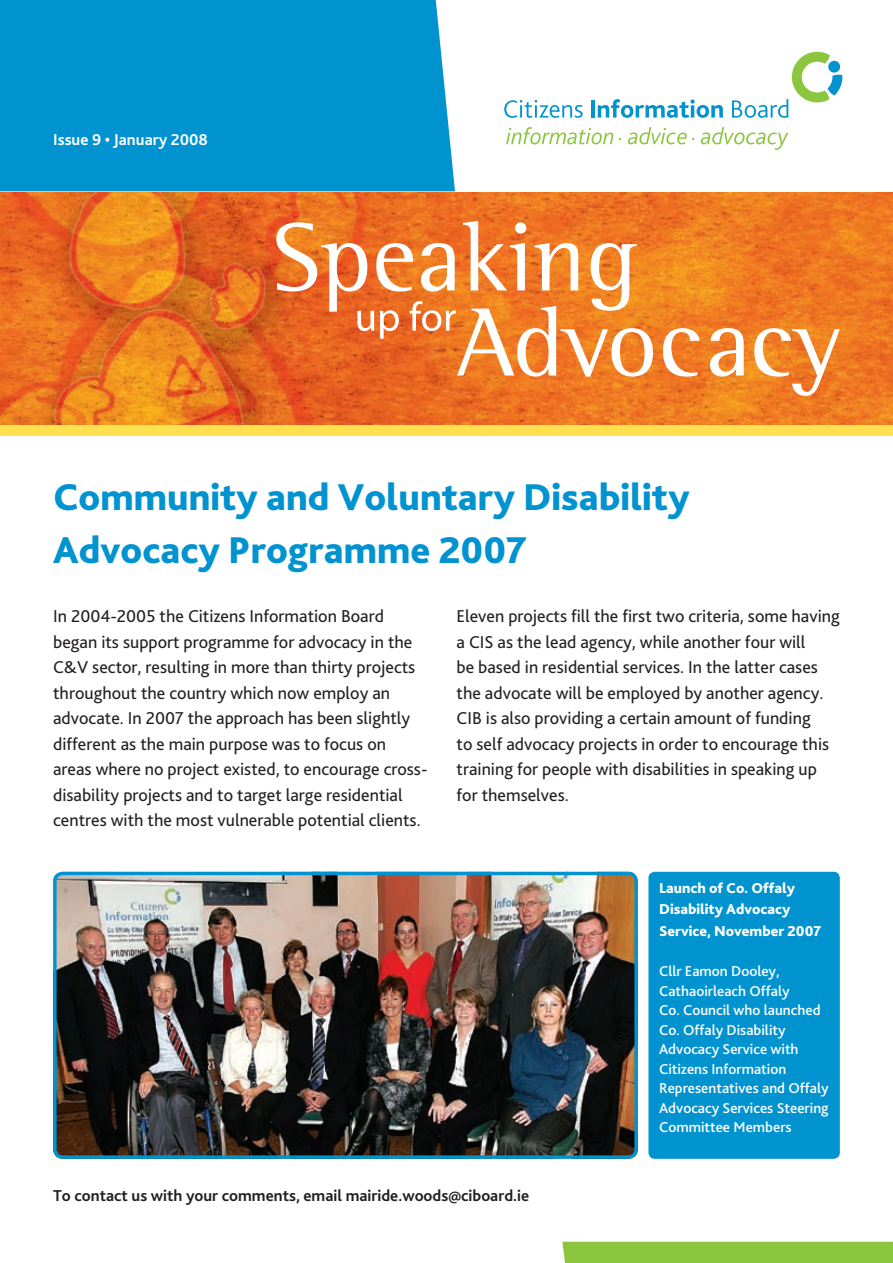
<style>
.page{position:relative;width:893px;height:1263px;background:#fff}
.page>*{position:absolute;margin:0;border:0;box-sizing:border-box;transform-origin:0 0}
.t1{font:800 39px/53.1px "Bliss 2";color:#0093d0}
.t2{font:18px/25.5px "Bliss 2";color:#231f20}
.t3{font:700 16.5px "Bliss 2";color:#231f20}
.t4{font:700 16.5px "Bliss 2";color:#fff}
.t5{font:500 15px/19.5px "Bliss 2";color:#fff}
.t6{font:800 15px/21.3px "Bliss 2";color:#fff}
</style>
<div class="page">
<img style="left:0;top:191px;width:893px;height:234px">
<div style="left:0;top:425px;width:893px;height:11px;background:#ffe04e"></div>
<svg style="left:663px;top:328px;width:36px;height:49px"></svg>
<svg style="left:710px;top:328px;width:34px;height:49px"></svg>
<svg style="left:754px;top:328px;width:86px;height:68px"></svg>
<svg style="left:276px;top:221px;width:377px;height:156px"></svg>
<div style="left:648px;top:872px;width:192px;height:287px;background:#0093d0;border-radius:6px"></div>
<img style="left:57px;top:876px;width:577px;height:279px">
<div style="left:53px;top:872px;width:585px;height:287px;border:3px solid #0093d0;border-radius:8px"></div>
<div style="left:562px;top:1242px;width:331px;height:21px;background:#8bc63e"></div>
<div style="left:0;top:0;width:455px;height:191px;background:#0093d0"></div>
<svg style="left:628px;top:127px;width:66px;height:17px"></svg>
<svg style="left:701px;top:127px;width:87px;height:23px"></svg>
<svg style="left:506px;top:127px;width:107px;height:17px"></svg>
<svg style="left:504px;top:100px;width:79px;height:18px"></svg>
<hr style="left:591px;top:100px;width:3px;height:18px;background:#0093d0">
<svg style="left:598px;top:99px;width:125px;height:19px"></svg>
<svg style="left:732px;top:52px;width:110px;height:66px"></svg>
<p class="t4" style="left:53px;top:129px;width:156px">Issue 9 • January 2008</p>
<h1 class="t1" style="left:53px;top:470px;width:638px">Community and Voluntary Disability<br>Advocacy Programme 2007</h1>
<p class="t2" style="left:53px;top:603px;width:376px">In 2004-2005 the Citizens Information Board began its support programme for advocacy in the C&amp;V sector, resulting in more than thirty projects throughout the country which now employ an advocate. In 2007 the approach has been slightly different as the main purpose was to focus on areas where no project existed, to encourage cross&shy;disability projects and to target large residential centres with the most vulnerable potential clients.</p>
<p class="t2" style="left:457px;top:603px;width:385px">Eleven projects fill the first two criteria, some having a CIS as the lead agency, while another four will<br>be based in residential services. In the latter cases the advocate will be employed by another agency.<br>CIB is also providing a certain amount of funding<br>to self advocacy projects in order to encourage this training for people with disabilities in speaking up for themselves.</p>
<p class="t3" style="left:53px;top:1185px;width:478px">To contact us with your comments, email mairide.woods@ciboard.ie</p>
<p class="t6" style="left:659px;top:877px;width:164px">Launch of Co. Offaly<br>Disability Advocacy<br>Service, November 2007</p>
<p class="t5" style="left:659px;top:961px;width:171px">Cllr Eamon Dooley,<br>Cathaoirleach Offaly<br>Co. Council who launched<br>Co. Offaly Disability<br>Advocacy Service with<br>Citizens Information<br>Representatives and Offaly<br>Advocacy Services Steering<br>Committee Members</p>
</div>
